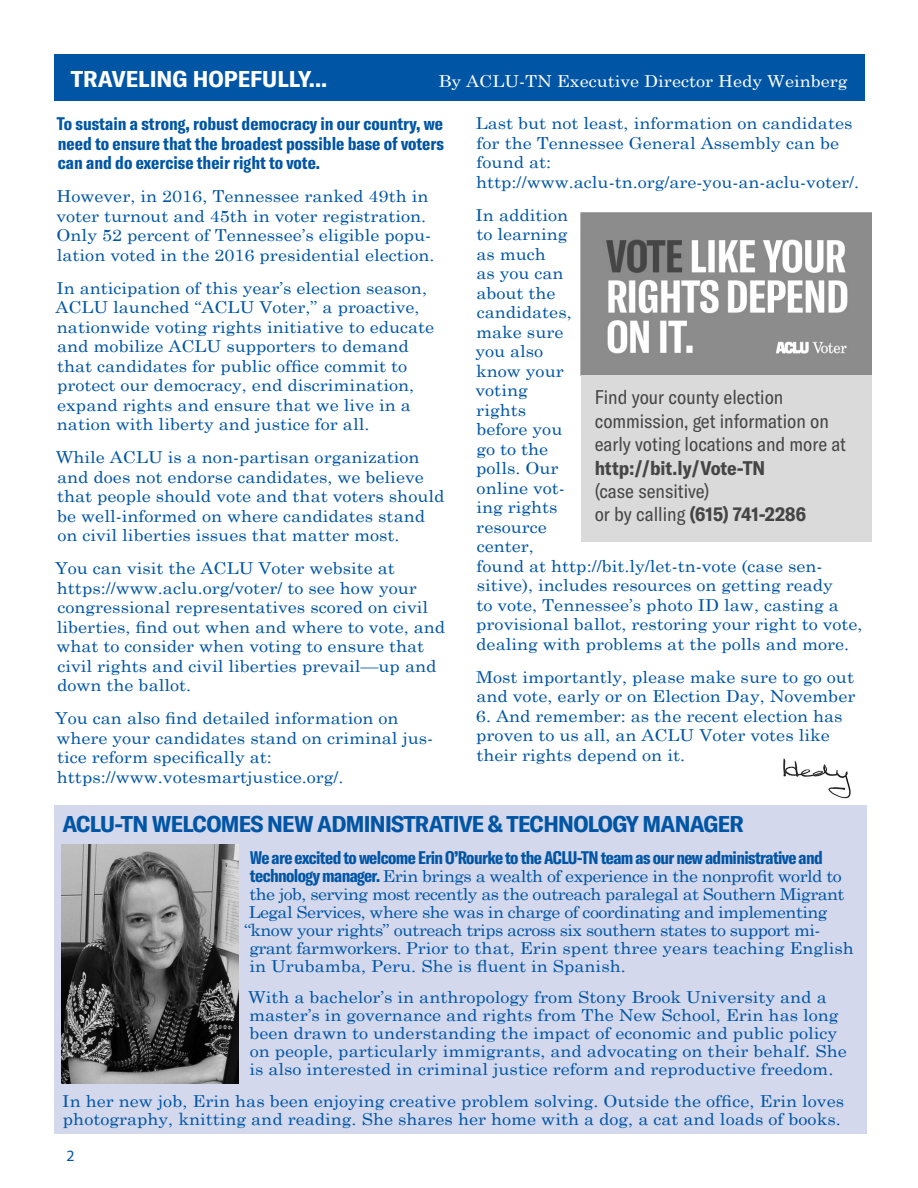
<style>
.page{position:relative;width:918px;height:1188px;background:#fff}
.page>*{position:absolute;margin:0;border:0;box-sizing:border-box;transform-origin:0 0}
.Article_Title{font:700 condensed 22.5px "GT America";letter-spacing:-.03em;color:#0155a5;scale:1.08 1}
.Article_Title-2{font:700 condensed 22.5px "GT America";color:#fff;scale:1.09 1}
.t1{font:condensed 19.5px/23.4px "GT America";color:#454545}
.Body_1_Blue{font:700 extra-condensed 18px/19.5px "GT America";color:#0155a5;text-align:justify;scale:1.09 1}
.Article_Title-3{font:700 extra-condensed 18px "GT America";letter-spacing:-.03em;color:#0155a5;scale:1.08 1}
.Body_1_Blue-2{font:16.5px/19.5px "Century Schoolbook";color:#0155a5;scale:1.09 1}
.Article_Title-4{font:16.5px/18px "Century Schoolbook";color:#0155a5;scale:1.09 1}
.Article_Title-5{font:16.5px "Century Schoolbook";letter-spacing:-.03em;color:#0155a5;scale:1.08 1}
.Article_Title-6{font:16.5px "Century Schoolbook";color:#0155a5;scale:1.08 1}
.Article_Title-7{font:16.5px "Century Schoolbook";color:#fff;scale:1.09 1}
.Article_Title-8{font:15.75px "Myriad Pro";color:#0155a5}
.s1{font-family:"GT America";font-weight:700;font-stretch:extra-condensed;font-size:18px}
.s2{font-weight:700}
</style>
<div class="page">
<div style="left:54px;top:54px;width:811px;height:47px;background:#0155a5"></div>
<img style="left:783px;top:758px;width:68px;height:41px">
<div style="left:54px;top:806px;width:812px;height:328px;background:#d3d8ec"></div>
<img style="left:581px;top:212px;width:291px;height:163px">
<img style="left:62px;top:845px;width:176px;height:239px">
<div style="left:581px;top:375px;width:290px;height:166px;background:#dadada"></div>
<p class="Article_Title-2" style="left:71px;top:65px;width:237px">TRAVELING HOPEFULLY...</p>
<p class="Article_Title-7" style="left:439px;top:67px;width:377px">By ACLU-TN Executive Director Hedy Weinberg</p>
<p class="Body_1_Blue-2" style="left:476px;top:112px;width:353px">Last but not least, information on candidates for the Tennessee General Assembly can be found at: http://www.aclu-tn.org/are-you-an-aclu-voter/.</p>
<p class="Body_1_Blue-2" style="left:475px;top:204px;width:357px">In addition<br>to learning<br>as much<br>as you can<br>about the<br>candidates,<br>make sure<br>you also<br>know your<br>voting<br>rights<br>before you<br>go to the<br>polls. Our<br>online vot-<br>ing rights<br>resource<br>center,<br>found at http://bit.ly/let-tn-vote (case sen&shy;sitive), includes resources on getting ready<br>to vote, Tennessee’s photo ID law, casting a provisional ballot, restoring your right to vote, dealing with problems at the polls and more.</p>
<p class="Body_1_Blue-2" style="left:476px;top:666px;width:350px">Most importantly, please make sure to go out and vote, early or on Election Day, November</p>
<p class="Body_1_Blue-2" style="left:476px;top:705px;width:338px">6. And remember: as the recent election has proven to us all, an ACLU Voter votes like their rights depend on it.</p>
<p class="Body_1_Blue" style="left:57px;top:114px;width:357px">To sustain a strong, robust democracy in our country, we need to ensure that the broadest possible base of voters can and do exercise their right to vote.</p>
<p class="Body_1_Blue-2" style="left:56px;top:185px;width:349px">However, in 2016, Tennessee ranked 49th in voter turnout and 45th in voter registration.<br>Only 52 percent of Tennessee’s eligible popu&shy;lation voted in the 2016 presidential election.</p>
<p class="Body_1_Blue-2" style="left:55px;top:277px;width:349px">In anticipation of this year’s election season, ACLU launched “ACLU Voter,” a proactive, nationwide voting rights initiative to educate and mobilize ACLU supporters to demand that candidates for public office commit to protect our democracy, end discrimination, expand rights and ensure that we live in a nation with liberty and justice for all.</p>
<p class="Body_1_Blue-2" style="left:56px;top:446px;width:358px">While ACLU is a non-partisan organization and does not endorse candidates, we believe that people should vote and that voters should be well-informed on where candidates stand on civil liberties issues that matter most.</p>
<p class="Body_1_Blue-2" style="left:55px;top:557px;width:359px">You can visit the ACLU Voter website at https://www.aclu.org/voter/ to see how your congressional representatives scored on civil liberties, find out when and where to vote, and what to consider when voting to ensure that civil rights and civil liberties prevail—up and down the ballot.</p>
<p class="Body_1_Blue-2" style="left:55px;top:707px;width:348px">You can also find detailed information on where your candidates stand on criminal jus&shy;tice reform specifically at: https://www.votesmartjustice.org/.</p>
<p class="Article_Title" style="left:63px;top:811px;width:632px">ACLU-TN WELCOMES NEW ADMINISTRATIVE &amp; TECHNOLOGY MANAGER</p>
<p class="Article_Title-3" style="left:250px;top:847px;width:532px">We are excited to welcome Erin O’Rourke to the ACLU-TN team as our new administrative and</p>
<p class="Article_Title-5" style="left:250px;top:862px;width:549px"><span class="s1">technology manager.</span> Erin brings a wealth of experience in the nonprofit world to</p>
<p class="Article_Title-5" style="left:249px;top:880px;width:553px">the job, serving most recently as the outreach paralegal at Southern Migrant</p>
<p class="Article_Title-5" style="left:249px;top:898px;width:537px">Legal Services, where she was in charge of coordinating and implementing</p>
<p class="Article_Title-5" style="left:244px;top:916px;width:535px">“know your rights” outreach trips across six southern states to support mi-</p>
<p class="Article_Title-6" style="left:249px;top:934px;width:561px">grant farmworkers. Prior to that, Erin spent three years teaching English</p>
<p class="Article_Title-4" style="left:249px;top:955px;width:347px">in Urubamba, Peru. She is fluent in Spanish.</p>
<p class="Article_Title-4" style="left:248px;top:987px;width:551px">With a bachelor’s in anthropology from Stony Brook University and a master’s in governance and rights from The New School, Erin has long been drawn to understanding the impact of economic and public policy on people, particularly immigrants, and advocating on their behalf. She is also interested in criminal justice reform and reproductive freedom.</p>
<p class="Article_Title-4" style="left:62px;top:1090px;width:719px">In her new job, Erin has been enjoying creative problem solving. Outside the office, Erin loves photography, knitting and reading. She shares her home with a dog, a cat and loads of books.</p>
<p class="t1" style="left:595px;top:386px;width:253px">Find your county election commission, get information on early voting locations and more at <span class="s2">http://bit.ly/Vote-TN<br></span>(case sensitive)<br>or by calling <span class="s2">(615) 741-2286</span></p>
<p class="Article_Title-8" style="left:67px;top:1146px;width:10px">2</p>
</div>
